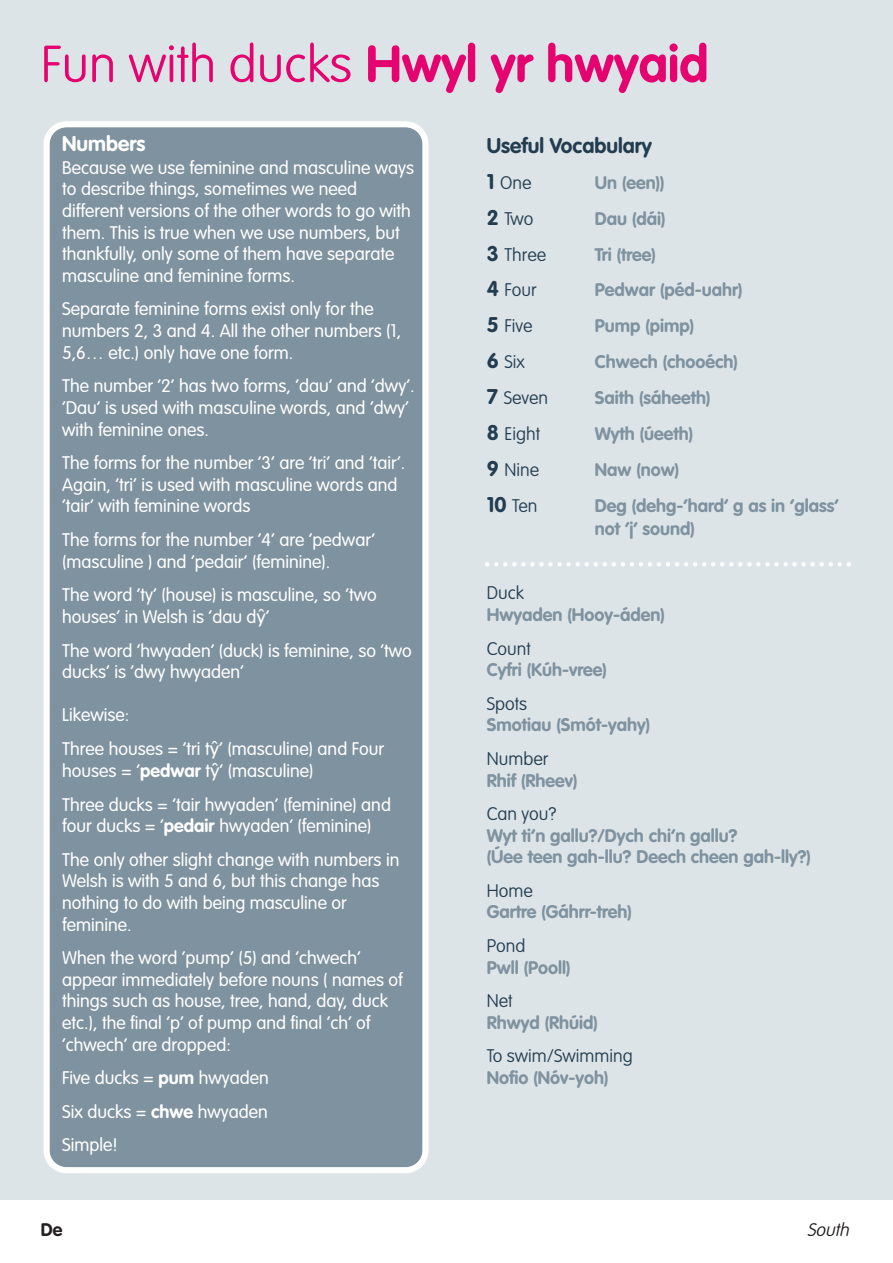
<style>
.page{position:relative;width:893px;height:1263px;background:#fff}
.page>*{position:absolute;margin:0;border:0;box-sizing:border-box;transform-origin:0 0}
.t1{font:100 51px "VAG Rounded";color:#e4036f}
.t2{font:700 21px "VAG Rounded";color:#223d50}
.t3{font:700 21px "VAG Rounded";color:#fff}
.t4{font:300 18px/21.6px "VAG Rounded";color:#fff}
.t5{font:700 18px/23px "VAG Rounded";color:#7f929f}
.t6{font:100 18px "VAG Rounded";color:#223d50}
.t7{font:italic 100 18px "VAG Rounded";color:#231f20}
.t8{font:700 18px "VAG Rounded";color:#231f20}
.s1{font-weight:700}
.s2{font-family:"Lucida Grande";font-weight:400}
.s3{font-weight:700;font-size:21px}
</style>
<div class="page">
<div style="left:0;top:0;width:892px;height:1199px;background:#dde4e8"></div>
<div style="left:44px;top:121px;width:385px;height:1052px;background:#7f929f"></div>
<svg style="left:485px;top:562px;width:366px;height:5px"></svg>
<h1 class="t1" style="left:41px;top:43px;width:669px">Fun with ducks <span class="s1">Hwyl yr hwyaid</span></h1>
<p class="t3" style="left:62px;top:135px;width:85px">Numbers</p>
<p class="t4" style="left:62px;top:158px;width:354px">Because we use feminine and masculine ways to describe things, sometimes we need different versions of the other words to go with them. This is true when we use numbers, but thankfully, only some of them have separate masculine and feminine forms.</p>
<p class="t4" style="left:62px;top:300px;width:341px">Separate feminine forms exist only for the numbers 2, 3 and 4. All the other numbers (1,<br>5,6… etc.) only have one form.</p>
<p class="t4" style="left:62px;top:376px;width:354px">The number ‘2’ has two forms, ‘dau’ and ‘dwy’. ‘Dau’ is used with masculine words, and ‘dwy’ with feminine ones.</p>
<p class="t4" style="left:62px;top:453px;width:345px">The forms for the number ‘3’ are ‘tri’ and ‘tair’.<br>Again, ‘tri’ is used with masculine words and ‘tair’ with feminine words</p>
<p class="t4" style="left:62px;top:530px;width:314px">The forms for the number ‘4’ are ‘pedwar’ (masculine ) and ‘pedair’ (feminine).</p>
<p class="t4" style="left:62px;top:585px;width:316px">The word ‘ty’ (house) is masculine, so ‘two houses’ in Welsh is ‘dau d<span class="s2">ŷ</span>’</p>
<p class="t4" style="left:62px;top:641px;width:351px">The word ‘hwyaden’ (duck) is feminine, so ‘two ducks’ is ‘dwy hwyaden’</p>
<p class="t4" style="left:62px;top:699px;width:324px;line-height:33.8px">Likewise:<br>Three houses = ‘tri t<span class="s2">ŷ</span>’ (masculine) and Four</p>
<p class="t4" style="left:62px;top:755px;width:330px;line-height:33.6px">houses = ‘<span class="s1">pedwar</span> t<span class="s2">ŷ</span>’ (masculine)<br>Three ducks = ‘tair hwyaden’ (feminine) and</p>
<p class="t4" style="left:62px;top:810px;width:339px;line-height:33.6px">four ducks = ‘<span class="s1">pedair</span> hwyaden’ (feminine)<br>The only other slight change with numbers in</p>
<p class="t4" style="left:62px;top:872px;width:319px">Welsh is with 5 and 6, but this change has nothing to do with being masculine or feminine.</p>
<p class="t4" style="left:62px;top:948px;width:342px">When the word ‘pump’ (5) and ‘chwech’ appear immediately before nouns ( names of things such as house, tree, hand, day, duck etc.), the final ‘p’ of pump and final ‘ch’ of ‘chwech’ are dropped:</p>
<p class="t4" style="left:62px;top:1062px;width:208px;line-height:33.6px;text-align:justify">Five ducks = <span class="s1">pum</span> hwyaden Six ducks = <span class="s1">chwe</span> hwyaden Simple!</p>
<p class="t2" style="left:487px;top:137px;width:167px">Useful Vocabulary</p>
<p class="t6" style="left:487px;top:175px;width:46px"><span class="s3">1</span> One</p>
<p class="t5" style="left:595px;top:172px;width:71px">Un (een))</p>
<p class="t6" style="left:487px;top:211px;width:48px"><span class="s3">2</span> Two</p>
<p class="t5" style="left:595px;top:208px;width:72px">Dau (dái)</p>
<p class="t6" style="left:487px;top:247px;width:61px"><span class="s3">3</span> Three</p>
<p class="t5" style="left:595px;top:244px;width:62px">Tri (tree)</p>
<p class="t6" style="left:487px;top:283px;width:51px"><span class="s3">4</span> Four</p>
<p class="t5" style="left:595px;top:280px;width:149px">Pedwar (péd-uahr)</p>
<p class="t6" style="left:487px;top:318px;width:47px"><span class="s3">5</span> Five</p>
<p class="t5" style="left:595px;top:316px;width:101px">Pump (pimp)</p>
<p class="t6" style="left:487px;top:354px;width:39px"><span class="s3">6</span> Six</p>
<p class="t5" style="left:595px;top:352px;width:144px">Chwech (chooéch)</p>
<p class="t6" style="left:487px;top:390px;width:63px"><span class="s3">7</span> Seven</p>
<p class="t5" style="left:595px;top:388px;width:117px">Saith (sáheeth)</p>
<p class="t6" style="left:487px;top:426px;width:55px"><span class="s3">8</span> Eight</p>
<p class="t5" style="left:595px;top:423px;width:100px">Wyth (úeeth)</p>
<p class="t6" style="left:487px;top:462px;width:54px"><span class="s3">9</span> Nine</p>
<p class="t5" style="left:595px;top:459px;width:86px">Naw (now)</p>
<p class="t6" style="left:487px;top:498px;width:52px"><span class="s3">10</span> Ten</p>
<p class="t5" style="left:595px;top:495px;width:245px">Deg (dehg-‘hard’ g as in ‘glass’ not ‘j’ sound)</p>
<p class="t6" style="left:487px;top:585px;width:38px">Duck</p>
<p class="t5" style="left:487px;top:604px;width:179px">Hwyaden (Hooy-áden)</p>
<p class="t6" style="left:487px;top:641px;width:45px">Count</p>
<p class="t5" style="left:487px;top:660px;width:121px">Cyfri (Kúh-vree)</p>
<p class="t6" style="left:487px;top:696px;width:42px">Spots</p>
<p class="t5" style="left:487px;top:715px;width:165px">Smotiau (Smót-yahy)</p>
<p class="t6" style="left:487px;top:751px;width:63px">Number</p>
<p class="t5" style="left:487px;top:770px;width:92px">Rhif (Rheev)</p>
<p class="t6" style="left:487px;top:806px;width:71px">Can you?</p>
<p class="t5" style="left:487px;top:826px;width:325px;line-height:21.6px">Wyt ti’n gallu?/Dych chi’n gallu?<br>(Úee teen gah-llu? Deech cheen gah-lly?)</p>
<p class="t6" style="left:487px;top:883px;width:47px">Home</p>
<p class="t5" style="left:487px;top:902px;width:146px">Gartre (Gáhrr-treh)</p>
<p class="t6" style="left:487px;top:938px;width:40px">Pond</p>
<p class="t5" style="left:487px;top:957px;width:85px">Pwll (Pooll)</p>
<p class="t6" style="left:487px;top:993px;width:27px">Net</p>
<p class="t5" style="left:487px;top:1012px;width:112px">Rhwyd (Rhúid)</p>
<p class="t6" style="left:487px;top:1048px;width:147px">To swim/Swimming</p>
<p class="t5" style="left:487px;top:1067px;width:123px">Nofio (Nóv-yoh)</p>
<p class="t8" style="left:41px;top:1222px;width:23px">De</p>
<p class="t7" style="left:807px;top:1222px;width:47px">South</p>
</div>
